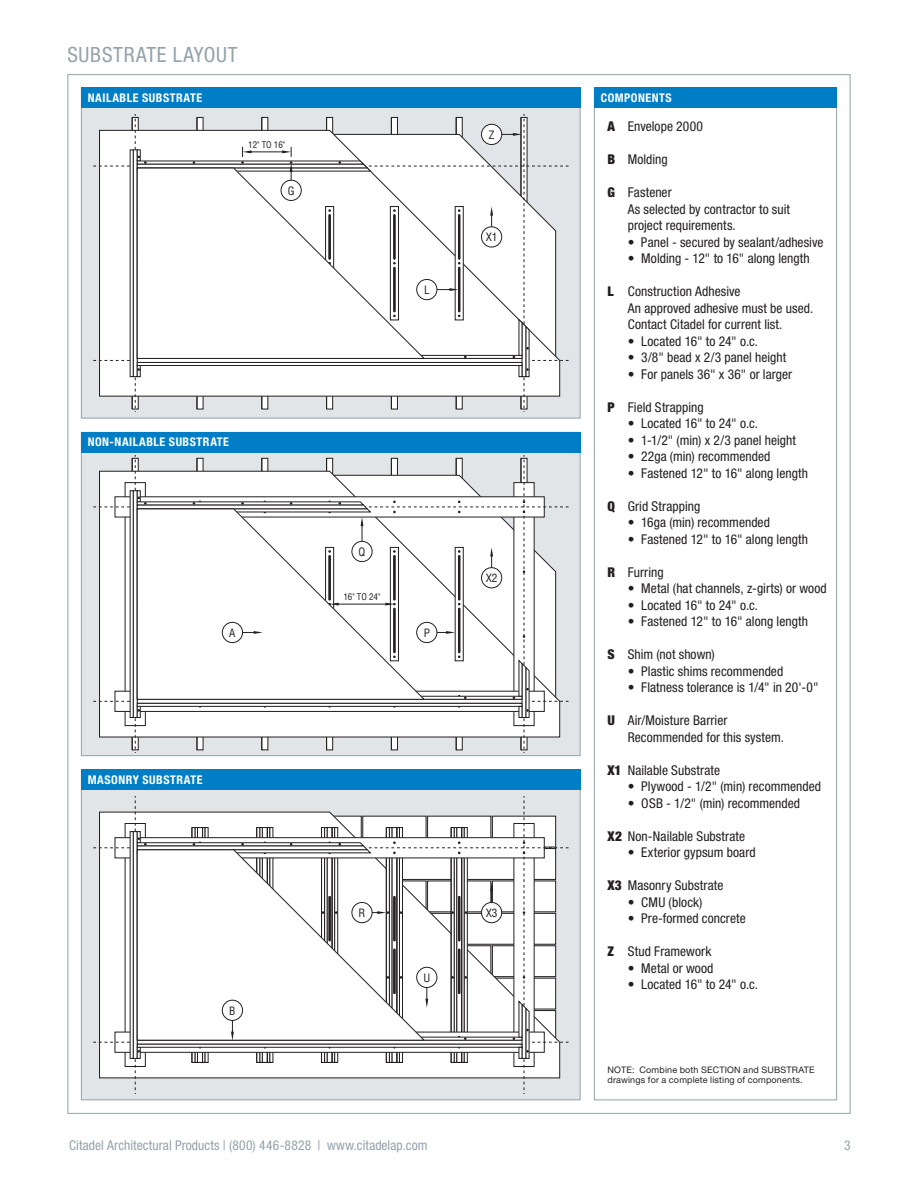
<style>
.page{position:relative;width:918px;height:1188px;background:#fff}
.page>*{position:absolute;margin:0;border:0;box-sizing:border-box;transform-origin:0 0}
.t1{font:condensed 21px "Helvetica Neue LT Std";letter-spacing:.035em;color:#94a2aa}
.t2{font:condensed 13.5px "Helvetica Neue LT Std";letter-spacing:.005em;color:#231f20}
.t3{font:condensed 13.5px "Helvetica Neue LT Std";letter-spacing:.01em;color:#94a2aa}
.t4{font:700 condensed 12px "Helvetica Neue LT Std";letter-spacing:.045em;color:#fff}
.t5{font:condensed 11.25px "Helvetica";color:#231f20}
.t6{font:9px "Helvetica Neue LT Std";letter-spacing:.02em;color:#231f20}
.t7{font:condensed 9px "Helvetica";color:#231f20}
.s1{font-weight:900}
</style>
<div class="page">
<div style="left:81px;top:88px;width:499px;height:330px;background:#e1e5e8;border:1px solid #94a2aa"></div>
<div style="left:81px;top:770px;width:499px;height:330px;background:#e1e5e8;border:1px solid #94a2aa"></div>
<div style="left:81px;top:432px;width:499px;height:324px;background:#e1e5e8;border:1px solid #94a2aa"></div>
<svg style="left:93px;top:115px;width:476px;height:297px"></svg>
<svg style="left:93px;top:456px;width:476px;height:297px"></svg>
<svg style="left:93px;top:796px;width:476px;height:298px"></svg>
<div style="left:594px;top:88px;width:243px;height:20px;background:#007ec5"></div>
<div style="left:81px;top:88px;width:499px;height:20px;background:#007ec5"></div>
<div style="left:81px;top:432px;width:499px;height:20px;background:#007ec5"></div>
<div style="left:81px;top:770px;width:499px;height:20px;background:#007ec5"></div>
<p class="t1" style="left:68px;top:43px;width:172px">SUBSTRATE LAYOUT</p>
<p class="t4" style="left:88px;top:91px;width:116px">NAILABLE SUBSTRATE</p>
<p class="t7" style="left:248px;top:140px;width:38px">12" TO 16"</p>
<p class="t5" style="left:288px;top:184px;width:8px">G</p>
<p class="t5" style="left:424px;top:283px;width:7px">L</p>
<p class="t5" style="left:489px;top:128px;width:7px">Z</p>
<p class="t5" style="left:486px;top:231px;width:13px">X1</p>
<p class="t4" style="left:88px;top:435px;width:143px">NON-NAILABLE SUBSTRATE</p>
<p class="t5" style="left:359px;top:545px;width:8px">Q</p>
<p class="t7" style="left:343px;top:592px;width:38px">16" TO 24"</p>
<p class="t5" style="left:229px;top:626px;width:8px">A</p>
<p class="t5" style="left:424px;top:626px;width:8px">P</p>
<p class="t4" style="left:88px;top:772px;width:116px">MASONRY SUBSTRATE</p>
<p class="t5" style="left:229px;top:1004px;width:8px">B</p>
<p class="t5" style="left:359px;top:906px;width:8px">R</p>
<p class="t5" style="left:423px;top:971px;width:8px">U</p>
<p class="t5" style="left:486px;top:572px;width:13px">X2</p>
<p class="t5" style="left:486px;top:906px;width:13px">X3</p>
<p class="t4" style="left:601px;top:91px;width:73px">COMPONENTS</p>
<p class="t2" style="left:608px;top:119px;width:97px"><span class="s1">A</span> Envelope 2000</p>
<p class="t2" style="left:608px;top:152px;width:62px"><span class="s1">B</span> Molding</p>
<p class="t2" style="left:608px;top:185px;width:66px"><span class="s1">G</span> Fastener</p>
<p class="t2" style="left:628px;top:201px;width:164px">As selected by contractor to suit</p>
<p class="t2" style="left:628px;top:218px;width:110px">project requirements.</p>
<p class="t2" style="left:628px;top:234px;width:197px">• Panel - secured by sealant/adhesive</p>
<p class="t2" style="left:628px;top:251px;width:184px">• Molding - 12" to 16" along length</p>
<p class="t2" style="left:608px;top:284px;width:135px"><span class="s1">L</span> Construction Adhesive</p>
<p class="t2" style="left:628px;top:300px;width:187px">An approved adhesive must be used.</p>
<p class="t2" style="left:628px;top:317px;width:156px">Contact Citadel for current list.</p>
<p class="t2" style="left:628px;top:333px;width:132px">• Located 16" to 24" o.c.</p>
<p class="t2" style="left:628px;top:350px;width:160px">• 3/8" bead x 2/3 panel height</p>
<p class="t2" style="left:628px;top:366px;width:166px">• For panels 36" x 36" or larger</p>
<p class="t2" style="left:608px;top:399px;width:98px"><span class="s1">P</span> Field Strapping</p>
<p class="t2" style="left:628px;top:416px;width:132px">• Located 16" to 24" o.c.</p>
<p class="t2" style="left:628px;top:432px;width:170px">• 1-1/2" (min) x 2/3 panel height</p>
<p class="t2" style="left:628px;top:449px;width:144px">• 22ga (min) recommended</p>
<p class="t2" style="left:628px;top:465px;width:182px">• Fastened 12" to 16" along length</p>
<p class="t2" style="left:608px;top:498px;width:94px"><span class="s1">Q</span> Grid Strapping</p>
<p class="t2" style="left:628px;top:515px;width:144px">• 16ga (min) recommended</p>
<p class="t2" style="left:628px;top:531px;width:182px">• Fastened 12" to 16" along length</p>
<p class="t2" style="left:608px;top:564px;width:58px"><span class="s1">R</span> Furring</p>
<p class="t2" style="left:628px;top:581px;width:200px">• Metal (hat channels, z-girts) or wood</p>
<p class="t2" style="left:628px;top:597px;width:132px">• Located 16" to 24" o.c.</p>
<p class="t2" style="left:628px;top:614px;width:182px">• Fastened 12" to 16" along length</p>
<p class="t2" style="left:608px;top:647px;width:109px"><span class="s1">S</span> Shim (not shown)</p>
<p class="t2" style="left:628px;top:663px;width:157px">• Plastic shims recommended</p>
<p class="t2" style="left:628px;top:680px;width:192px">• Flatness tolerance is 1/4" in 20'-0"</p>
<p class="t2" style="left:608px;top:713px;width:121px"><span class="s1">U</span> Air/Moisture Barrier</p>
<p class="t2" style="left:628px;top:729px;width:158px">Recommended for this system.</p>
<p class="t2" style="left:608px;top:762px;width:114px"><span class="s1">X1</span> Nailable Substrate</p>
<p class="t2" style="left:628px;top:779px;width:195px">• Plywood - 1/2" (min) recommended</p>
<p class="t2" style="left:628px;top:795px;width:174px">• OSB - 1/2" (min) recommended</p>
<p class="t2" style="left:608px;top:828px;width:139px"><span class="s1">X2</span> Non-Nailable Substrate</p>
<p class="t2" style="left:628px;top:845px;width:130px">• Exterior gypsum board</p>
<p class="t2" style="left:608px;top:878px;width:117px"><span class="s1">X3</span> Masonry Substrate</p>
<p class="t2" style="left:628px;top:894px;width:76px">• CMU (block)</p>
<p class="t2" style="left:628px;top:911px;width:119px">• Pre-formed concrete</p>
<p class="t2" style="left:608px;top:944px;width:105px"><span class="s1">Z</span> Stud Framework</p>
<p class="t2" style="left:628px;top:960px;width:87px">• Metal or wood</p>
<p class="t2" style="left:628px;top:977px;width:132px">• Located 16" to 24" o.c.</p>
<p class="t6" style="left:608px;top:1064px;width:209px">NOTE: Combine both SECTION and SUBSTRATE</p>
<p class="t6" style="left:608px;top:1075px;width:197px">drawings for a complete listing of components.</p>
<p class="t3" style="left:69px;top:1138px;width:360px">Citadel Architectural Products | (800) 446-8828 | www.citadelap.com</p>
<p class="t3" style="left:844px;top:1138px;width:8px">3</p>
</div>
